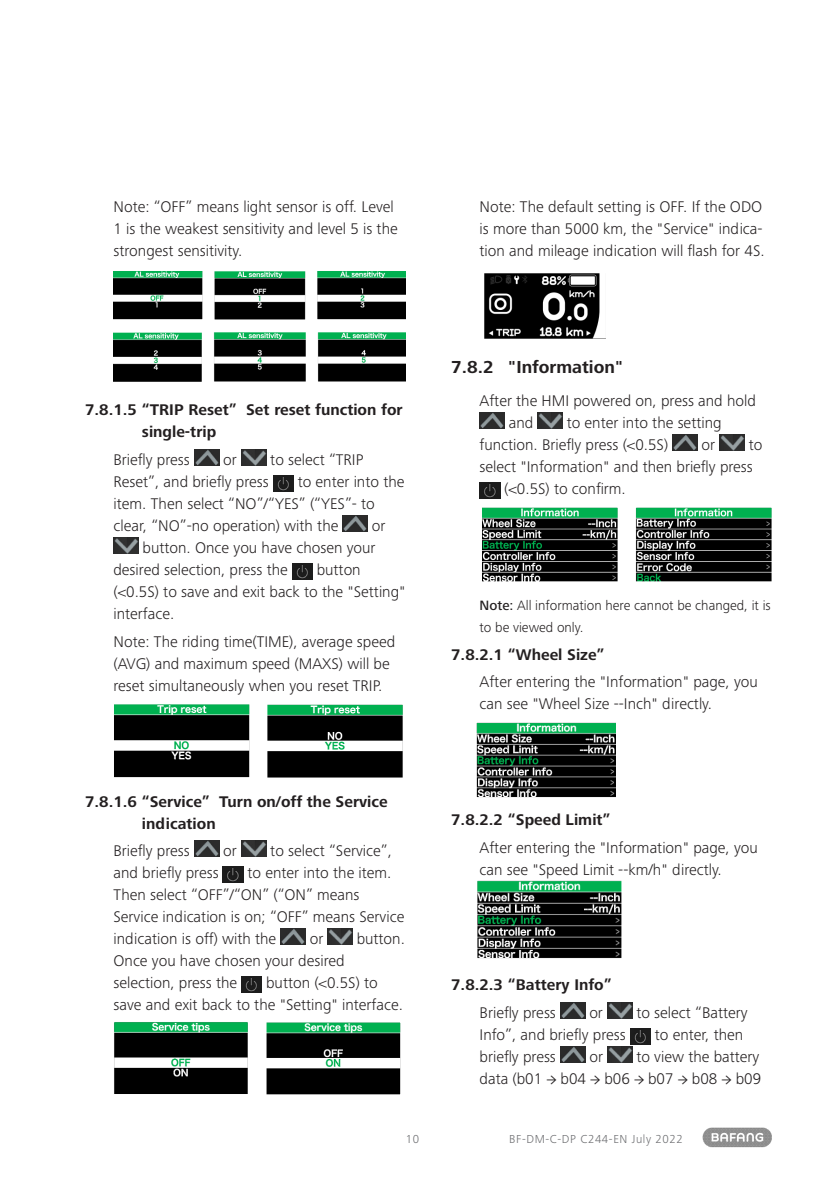
<style>
.page{position:relative;width:840px;height:1191px;background:#fff}
.page>*{position:absolute;margin:0;border:0;box-sizing:border-box;transform-origin:0 0}
.t1{font:700 18px "Frutiger Next Pro";color:#231f20}
.Aufzählung{font:300 16px/22px "Frutiger Next Pro";color:#231f20}
.t2{font:700 16px/22px "Frutiger Next Pro";color:#231f20}
.Aufzählung-2{font:300 14px/22px "Frutiger Next Pro";color:#231f20}
.t3{font:300 12px "Frutiger Next Pro";letter-spacing:.05em;color:#6c6d70}
.s1{font-weight:500}
.s2{font-family:"Minion Pro";font-weight:400}
</style>
<div class="page">
<img style="left:702px;top:1127px;width:69px;height:21px">
<img style="left:194px;top:449px;width:25px;height:16px">
<img style="left:241px;top:450px;width:25px;height:15px">
<img style="left:273px;top:475px;width:20px;height:16px">
<img style="left:342px;top:515px;width:25px;height:16px">
<img style="left:113px;top:538px;width:25px;height:15px">
<img style="left:292px;top:563px;width:20px;height:16px">
<img style="left:194px;top:840px;width:25px;height:16px">
<img style="left:241px;top:841px;width:25px;height:15px">
<img style="left:223px;top:866px;width:20px;height:16px">
<img style="left:280px;top:928px;width:25px;height:16px">
<img style="left:327px;top:929px;width:25px;height:15px">
<img style="left:241px;top:976px;width:21px;height:16px">
<img style="left:479px;top:412px;width:25px;height:16px">
<img style="left:537px;top:413px;width:25px;height:15px">
<img style="left:672px;top:434px;width:25px;height:16px">
<img style="left:719px;top:435px;width:25px;height:15px">
<img style="left:479px;top:482px;width:20px;height:16px">
<img style="left:560px;top:1002px;width:24px;height:16px">
<img style="left:607px;top:1002px;width:24px;height:16px">
<img style="left:630px;top:1028px;width:20px;height:16px">
<img style="left:560px;top:1046px;width:24px;height:16px">
<img style="left:607px;top:1046px;width:24px;height:16px">
<img style="left:113px;top:271px;width:292px;height:49px">
<img style="left:113px;top:333px;width:292px;height:48px">
<img style="left:114px;top:704px;width:289px;height:73px">
<img style="left:114px;top:1022px;width:287px;height:72px">
<img style="left:484px;top:273px;width:122px;height:66px">
<img style="left:482px;top:507px;width:289px;height:74px">
<img style="left:476px;top:722px;width:139px;height:75px">
<img style="left:477px;top:880px;width:145px;height:78px">
<p class="Aufzählung" style="left:113px;top:195px;width:285px">Note: “OFF” means light sensor is off. Level<br>1 is the weakest sensitivity and level 5 is the strongest sensitivity.</p>
<p class="t2" style="left:142px;top:399px;width:262px;text-indent:-57px">7.8.1.5 “TRIP Reset” Set reset function for single-trip</p>
<p class="Aufzählung" style="left:113px;top:449px;width:78px">Briefly press</p>
<p class="Aufzählung" style="left:223px;top:449px;width:15px">or</p>
<p class="Aufzählung" style="left:270px;top:449px;width:94px">to select “TRIP</p>
<p class="Aufzählung" style="left:113px;top:471px;width:157px">Reset”, and briefly press</p>
<p class="Aufzählung" style="left:113px;top:471px;width:292px;text-indent:184px">to enter into the item. Then select “NO”/“YES” (“YES”- to clear, “NO”-no operation) with the</p>
<p class="Aufzählung" style="left:371px;top:515px;width:15px">or</p>
<p class="Aufzählung" style="left:143px;top:537px;width:234px">button. Once you have chosen your</p>
<p class="Aufzählung" style="left:113px;top:559px;width:176px">desired selection, press the</p>
<p class="Aufzählung" style="left:113px;top:559px;width:293px;text-indent:203px">button (&lt;0.5S) to save and exit back to the "Setting" interface.</p>
<p class="Aufzählung" style="left:113px;top:630px;width:283px">Note: The riding time(TIME), average speed (AVG) and maximum speed (MAXS) will be reset simultaneously when you reset TRIP.</p>
<p class="t2" style="left:142px;top:790px;width:247px;text-indent:-57px">7.8.1.6 “Service” Turn on/off the Service indication</p>
<p class="Aufzählung" style="left:113px;top:840px;width:78px">Briefly press</p>
<p class="Aufzählung" style="left:223px;top:840px;width:15px">or</p>
<p class="Aufzählung" style="left:270px;top:840px;width:123px">to select “Service”,</p>
<p class="Aufzählung" style="left:113px;top:862px;width:107px">and briefly press</p>
<p class="Aufzählung" style="left:113px;top:862px;width:292px;text-indent:134px">to enter into the item.<br>Then select “OFF”/“ON” (“ON” means<br>Service indication is on; “OFF” means Service indication is off) with the</p>
<p class="Aufzählung" style="left:309px;top:928px;width:15px">or</p>
<p class="Aufzählung" style="left:356px;top:928px;width:50px">button.</p>
<p class="Aufzählung" style="left:113px;top:950px;width:232px">Once you have chosen your desired selection, press the</p>
<p class="Aufzählung" style="left:113px;top:972px;width:291px;text-indent:152px">button (&lt;0.5S) to save and exit back to the "Setting" interface.</p>
<p class="Aufzählung" style="left:479px;top:195px;width:286px">Note: The default setting is OFF. If the ODO is more than 5000 km, the "Service" indica&shy;tion and mileage indication will flash for 4S.</p>
<p class="t1" style="left:451px;top:356px;width:173px">7.8.2 "Information"</p>
<p class="Aufzählung" style="left:508px;top:390px;width:248px;text-indent:-29px">After the HMI powered on, press and hold and</p>
<p class="Aufzählung" style="left:479px;top:412px;width:243px;text-indent:87px">to enter into the setting function. Briefly press (&lt;0.5S)</p>
<p class="Aufzählung" style="left:701px;top:434px;width:15px">or</p>
<p class="Aufzählung" style="left:748px;top:434px;width:15px">to</p>
<p class="Aufzählung" style="left:479px;top:456px;width:275px">select "Information" and then briefly press</p>
<p class="Aufzählung" style="left:504px;top:478px;width:123px">(&lt;0.5S) to confirm.</p>
<p class="Aufzählung-2" style="left:479px;top:594px;width:292px"><span class="s1">Note:</span> All information here cannot be changed, it is to be viewed only.</p>
<p class="t2" style="left:451px;top:643px;width:155px">7.8.2.1 “Wheel Size”</p>
<p class="Aufzählung" style="left:479px;top:671px;width:280px">After entering the "Information" page, you can see "Wheel Size --Inch" directly.</p>
<p class="t2" style="left:451px;top:808px;width:161px">7.8.2.2 “Speed Limit”</p>
<p class="Aufzählung" style="left:479px;top:836px;width:280px">After entering the "Information" page, you can see "Speed Limit --km/h" directly.</p>
<p class="t2" style="left:451px;top:974px;width:162px">7.8.2.3 “Battery Info”</p>
<p class="Aufzählung" style="left:479px;top:1001px;width:78px">Briefly press</p>
<p class="Aufzählung" style="left:589px;top:1001px;width:15px">or</p>
<p class="Aufzählung" style="left:636px;top:1001px;width:113px">to select “Battery</p>
<p class="Aufzählung" style="left:479px;top:1023px;width:148px">Info”, and briefly press</p>
<p class="Aufzählung" style="left:654px;top:1023px;width:90px">to enter, then</p>
<p class="Aufzählung" style="left:479px;top:1045px;width:78px">briefly press</p>
<p class="Aufzählung" style="left:589px;top:1045px;width:15px">or</p>
<p class="Aufzählung" style="left:479px;top:1045px;width:283px;text-align:right">to view the battery<br>data (b01 <span class="s2">→</span> b04 <span class="s2">→</span> b06 <span class="s2">→</span> b07 <span class="s2">→</span> b08 <span class="s2">→</span> b09</p>
<p class="t3" style="left:405px;top:1132px;width:15px">10</p>
<p class="t3" style="left:509px;top:1132px;width:175px">BF-DM-C-DP C244-EN July 2022</p>
</div>
